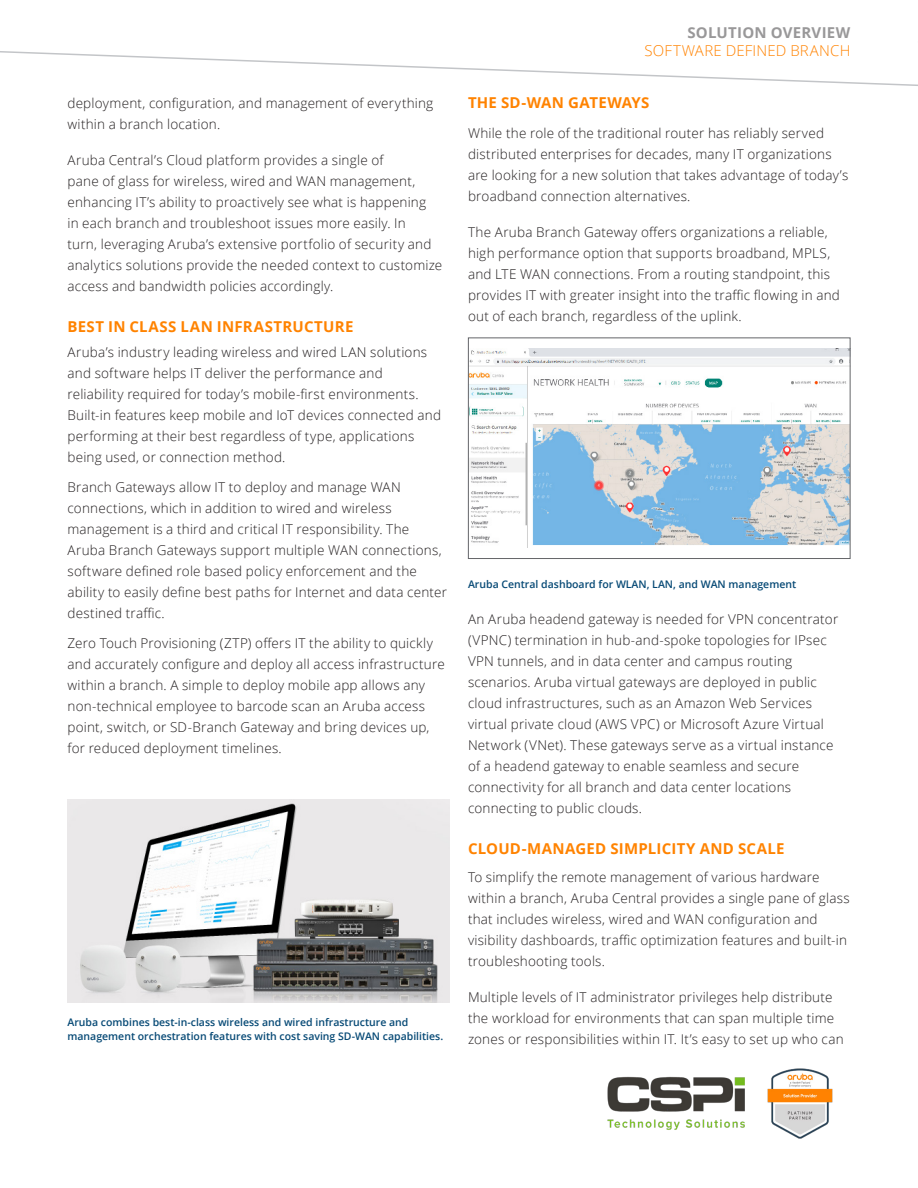
<style>
.page{position:relative;width:918px;height:1188px;background:#fff}
.page>*{position:absolute;margin:0;border:0;box-sizing:border-box;transform-origin:0 0}
.Body__Head_10_14_Bol{font:700 15px "Open Sans";letter-spacing:.02em;color:#ff8300}
.t1{font:300 15px "Open Sans";letter-spacing:.01em;color:#ff8300}
.Document__Name_10_12{font:700 15px "Open Sans";letter-spacing:.015em;color:#999899}
.Product_Name__9_14_S{font:300 13.5px/21px "Open Sans";letter-spacing:.015em;color:#231f20}
.Body__Text_9_14_Ligh{font:300 13.5px/21px "Open Sans";letter-spacing:.015em;color:#231f20}
.Legal___Chart_Footer{font:600 10.5px/13.5px "Open Sans";color:#064975}
</style>
<div class="page">
<svg style="left:0;top:51px;width:918px;height:35px"></svg>
<img style="left:68px;top:800px;width:382px;height:203px">
<img style="left:470px;top:349px;width:378px;height:199px">
<div style="left:468px;top:338px;width:382px;height:221px;border:1px solid #646569"></div>
<img style="left:607px;top:1069px;width:226px;height:70px">
<p class="Product_Name__9_14_S" style="left:68px;top:92px;width:367px">deployment, configuration, and management of everything within a branch location.</p>
<p class="Product_Name__9_14_S" style="left:68px;top:149px;width:376px">Aruba Central’s Cloud platform provides a single of<br>pane of glass for wireless, wired and WAN management, enhancing IT’s ability to proactively see what is happening<br>in each branch and troubleshoot issues more easily. In<br>turn, leveraging Aruba’s extensive portfolio of security and analytics solutions provide the needed context to customize access and bandwidth policies accordingly.</p>
<p class="Body__Head_10_14_Bol" style="left:68px;top:316px;width:287px">BEST IN CLASS LAN INFRASTRUCTURE</p>
<p class="Body__Text_9_14_Ligh" style="left:68px;top:341px;width:375px">Aruba’s industry leading wireless and wired LAN solutions and software helps IT deliver the performance and reliability required for today’s mobile-first environments.<br>Built-in features keep mobile and IoT devices connected and performing at their best regardless of type, applications being used, or connection method.</p>
<p class="Body__Text_9_14_Ligh" style="left:68px;top:476px;width:381px">Branch Gateways allow IT to deploy and manage WAN connections, which in addition to wired and wireless management is a third and critical IT responsibility. The Aruba Branch Gateways support multiple WAN connections, software defined role based policy enforcement and the ability to easily define best paths for Internet and data center destined traffic.</p>
<p class="Body__Text_9_14_Ligh" style="left:68px;top:632px;width:379px">Zero Touch Provisioning (ZTP) offers IT the ability to quickly and accurately configure and deploy all access infrastructure within a branch. A simple to deploy mobile app allows any non-technical employee to barcode scan an Aruba access point, switch, or SD-Branch Gateway and bring devices up, for reduced deployment timelines.</p>
<p class="Legal___Chart_Footer" style="left:68px;top:1015px;width:377px">Aruba combines best-in-class wireless and wired infrastructure and management orchestration features with cost saving SD-WAN capabilities.</p>
<p class="Document__Name_10_12" style="left:687px;top:22px;width:165px">SOLUTION OVERVIEW</p>
<p class="t1" style="left:644px;top:41px;width:208px">SOFTWARE DEFINED BRANCH</p>
<p class="Body__Head_10_14_Bol" style="left:468px;top:92px;width:183px">THE SD-WAN GATEWAYS</p>
<p class="Product_Name__9_14_S" style="left:468px;top:122px;width:382px">While the role of the traditional router has reliably served distributed enterprises for decades, many IT organizations are looking for a new solution that takes advantage of today’s broadband connection alternatives.</p>
<p class="Product_Name__9_14_S" style="left:468px;top:221px;width:373px">The Aruba Branch Gateway offers organizations a reliable, high performance option that supports broadband, MPLS, and LTE WAN connections. From a routing standpoint, this provides IT with greater insight into the traffic flowing in and out of each branch, regardless of the uplink.</p>
<p class="Legal___Chart_Footer" style="left:468px;top:577px;width:330px">Aruba Central dashboard for WLAN, LAN, and WAN management</p>
<p class="Product_Name__9_14_S" style="left:468px;top:608px;width:372px">An Aruba headend gateway is needed for VPN concentrator (VPNC) termination in hub-and-spoke topologies for IPsec VPN tunnels, and in data center and campus routing scenarios. Aruba virtual gateways are deployed in public cloud infrastructures, such as an Amazon Web Services virtual private cloud (AWS VPC) or Microsoft Azure Virtual Network (VNet). These gateways serve as a virtual instance of a headend gateway to enable seamless and secure connectivity for all branch and data center locations connecting to public clouds.</p>
<p class="Body__Head_10_14_Bol" style="left:468px;top:838px;width:318px">CLOUD-MANAGED SIMPLICITY AND SCALE</p>
<p class="Product_Name__9_14_S" style="left:468px;top:866px;width:383px">To simplify the remote management of various hardware within a branch, Aruba Central provides a single pane of glass that includes wireless, wired and WAN configuration and visibility dashboards, traffic optimization features and built-in troubleshooting tools.</p>
<p class="Product_Name__9_14_S" style="left:468px;top:986px;width:377px">Multiple levels of IT administrator privileges help distribute the workload for environments that can span multiple time zones or responsibilities within IT. It’s easy to set up who can</p>
</div>
